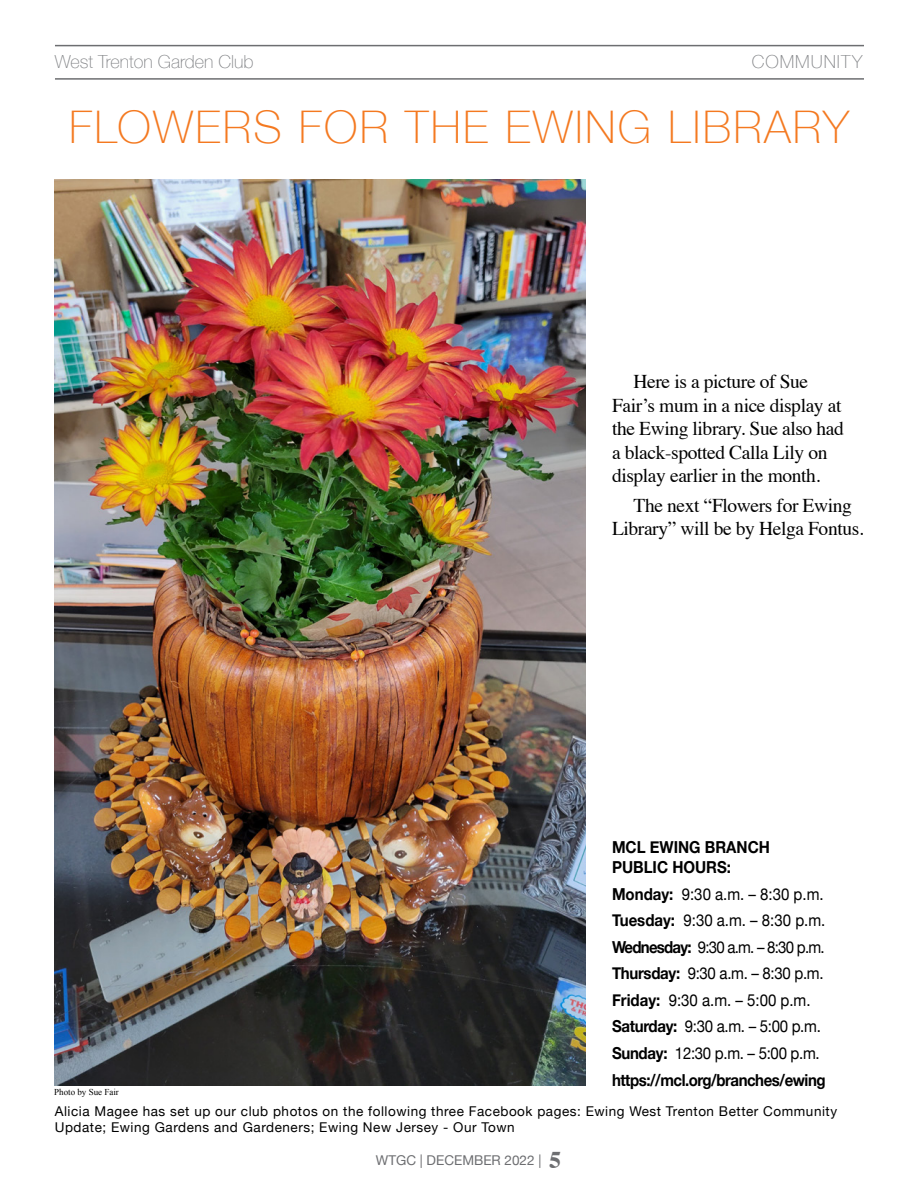
<style>
.page{position:relative;width:918px;height:1188px;background:#fff}
.page>*{position:absolute;margin:0;border:0;box-sizing:border-box;transform-origin:0 0}
.t1{font:100 45px "Helvetica Neue";letter-spacing:.05em;color:#f47920}
.t2{font:19.5px/23.4px "Times";letter-spacing:-.02em;color:#000}
.t3{font:100 18px "Helvetica Neue";color:#808285}
.t4{font:100 18px "Helvetica Neue";letter-spacing:.055em;color:#808285}
.t5{font:16.5px "Helvetica Neue";letter-spacing:-.02em;color:#000;scale:.91 1}
.t6{font:700 16.5px "Helvetica Neue";letter-spacing:-.03em;color:#000;scale:.91 1}
.t7{font:700 16.5px/19.8px "Helvetica Neue";color:#000;scale:.91 1}
.t8{font:13.5px/16.2px "Helvetica Neue";letter-spacing:.04em;color:#000}
.t9{font:13.5px "Helvetica Neue";color:#6d6e71}
.t10{font:9px "Times New Roman";color:#000}
.s1{font-weight:700}
.s2{font-family:"Times";font-weight:700;font-size:24px}
</style>
<div class="page">
<hr style="left:55px;top:78px;width:809px;height:2px;background:#6d6e71">
<hr style="left:55px;top:45px;width:809px;height:1px;background:#6d6e71">
<img style="left:54px;top:179px;width:532px;height:907px">
<p class="t3" style="left:55px;top:48px;width:200px">West Trenton Garden Club</p>
<p class="t4" style="left:752px;top:48px;width:112px">COMMUNITY</p>
<p class="t1" style="left:69px;top:93px;width:781px">FLOWERS FOR THE EWING LIBRARY</p>
<p class="t2" style="left:612px;top:368px;width:233px;text-indent:22px">Here is a picture of Sue<br>Fair’s mum in a nice display at the Ewing library. Sue also had a black-spotted Calla Lily on display earlier in the month.</p>
<p class="t2" style="left:612px;top:492px;width:253px;text-align:center">The next “Flowers for Ewing<br>Library” will be by Helga Fontus.</p>
<p class="t7" style="left:612px;top:838px;width:175px">MCL EWING BRANCH<br>PUBLIC HOURS:</p>
<p class="t5" style="left:612px;top:882px;width:234px"><span class="s1">Monday:</span> 9:30 a.m. – 8:30 p.m.</p>
<p class="t5" style="left:612px;top:908px;width:236px"><span class="s1">Tuesday:</span> 9:30 a.m. – 8:30 p.m.</p>
<p class="t5" style="left:612px;top:935px;width:235px"><span class="s1">Wednesday:</span> 9:30 a.m. – 8:30 p.m.</p>
<p class="t5" style="left:612px;top:962px;width:234px"><span class="s1">Thursday:</span> 9:30 a.m. – 8:30 p.m.</p>
<p class="t5" style="left:612px;top:988px;width:220px"><span class="s1">Friday:</span> 9:30 a.m. – 5:00 p.m.</p>
<p class="t5" style="left:612px;top:1015px;width:231px"><span class="s1">Saturday:</span> 9:30 a.m. – 5:00 p.m.</p>
<p class="t5" style="left:612px;top:1041px;width:230px"><span class="s1">Sunday:</span> 12:30 p.m. – 5:00 p.m.</p>
<p class="t6" style="left:612px;top:1067px;width:236px">https://mcl.org/branches/ewing</p>
<p class="t8" style="left:55px;top:1104px;width:784px">Alicia Magee has set up our club photos on the following three Facebook pages: Ewing West Trenton Better Community<br>Update; Ewing Gardens and Gardeners; Ewing New Jersey - Our Town</p>
<p class="t10" style="left:54px;top:1086px;width:66px">Photo by Sue Fair</p>
<p class="t9" style="left:376px;top:1150px;width:187px">WTGC | DECEMBER 2022 | <span class="s2">5</span></p>
</div>
